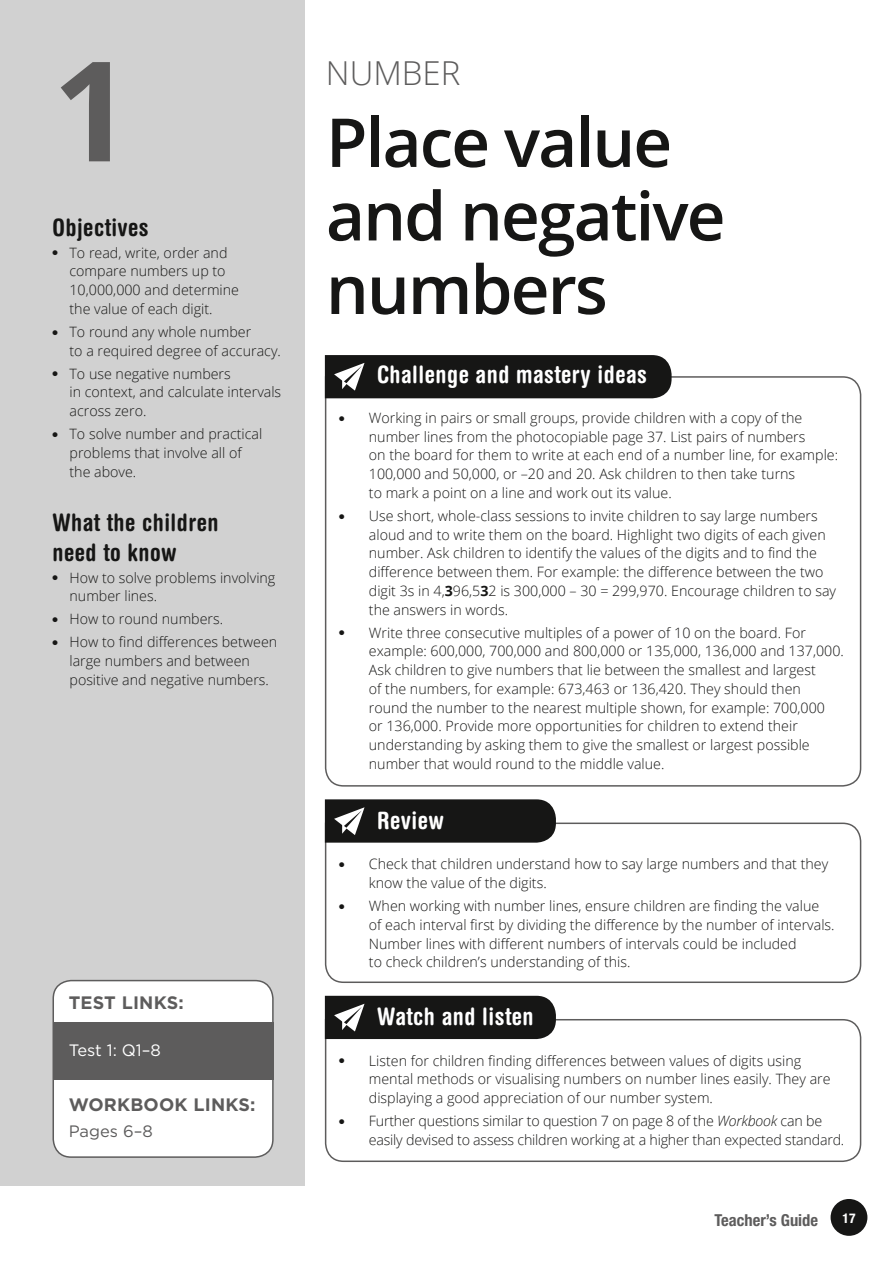
<style>
.page{position:relative;width:894px;height:1262px;background:#fff}
.page>*{position:absolute;margin:0;border:0;box-sizing:border-box;transform-origin:0 0}
.t1{font:700 139.05px "Open Sans";color:#5d5c5c}
.t2{font:600 67.5px/73.5px "Open Sans";letter-spacing:-.03em;color:#161615}
.t3{font:300 33px "Open Sans";color:#5d5c5c}
.t4{font:700 condensed 24px "Helvetica Rounded LT Std";letter-spacing:.02em;color:#fff}
.t5{font:700 condensed 24px/30px "Helvetica Rounded LT Std";letter-spacing:.02em;color:#161615}
.t6{font:700 18px "Gotham";letter-spacing:.01em;color:#5d5c5c}
.t7{font:700 condensed 16.5px "Helvetica Neue LT Std";color:#5d5c5c}
.t8{font:16.5px "Gotham";letter-spacing:-.005em;color:#fff}
.t9{font:16.5px "Gotham";color:#5d5c5c}
.t10{font:300 14.25px/18.8px "Open Sans";color:#161615}
.t11{font:700 condensed 13.5px "Helvetica Neue LT Std";color:#fff}
.s1{font-weight:700}
.s2{font-style:italic}
</style>
<div class="page">
<div style="left:0;top:0;width:305px;height:1185px;background:#d1d1d1"></div>
<div style="left:830px;top:1199px;width:37px;height:36px;background:#161615;border-radius:50%"></div>
<svg style="left:324px;top:375px;width:538px;height:412px"></svg>
<div style="left:325px;top:355px;width:347px;height:43px;background:#161615"></div>
<svg style="left:324px;top:822px;width:538px;height:161px"></svg>
<svg style="left:325px;top:799px;width:231px;height:43px;background:#232322"></svg>
<svg style="left:324px;top:1018px;width:538px;height:144px"></svg>
<div style="left:325px;top:996px;width:231px;height:43px;background:#161615"></div>
<div style="left:53px;top:980px;width:220px;height:177px;background:#fff;border-radius:18px"></div>
<div style="left:53px;top:980px;width:221px;height:178px;border:2px solid #5d5c5c;border-radius:18px"></div>
<div style="left:53px;top:1022px;width:220px;height:58px;background:#5d5c5c"></div>
<h1 class="t1" style="left:53px;top:13px;width:81px">1</h1>
<h3 class="t5" style="left:53px;top:212px;width:98px">Objectives</h3>
<p class="t10" style="left:70px;top:243px;width:171px;text-indent:-17px">● To read, write, order and compare numbers up to<br>10,000,000 and determine the value of each digit.</p>
<p class="t10" style="left:70px;top:322px;width:213px;text-indent:-17px">● To round any whole number<br>to a required degree of accuracy.</p>
<p class="t10" style="left:70px;top:364px;width:213px;text-indent:-17px">● To use negative numbers<br>in context, and calculate intervals across zero.</p>
<p class="t10" style="left:70px;top:424px;width:194px;text-indent:-17px">● To solve number and practical problems that involve all of the above.</p>
<h3 class="t5" style="left:53px;top:507px;width:168px">What the children need to know</h3>
<p class="t10" style="left:70px;top:568px;width:207px;text-indent:-17px">● How to solve problems involving number lines.</p>
<p class="t10" style="left:53px;top:609px;width:172px">● How to round numbers.</p>
<p class="t10" style="left:70px;top:632px;width:209px;text-indent:-17px">● How to find differences between large numbers and between positive and negative numbers.</p>
<p class="t6" style="left:69px;top:992px;width:117px">TEST LINKS:</p>
<p class="t8" style="left:69px;top:1041px;width:94px">Test 1: Q1–8</p>
<p class="t6" style="left:69px;top:1094px;width:188px">WORKBOOK LINKS:</p>
<p class="t9" style="left:69px;top:1121px;width:86px">Pages 6–8</p>
<h3 class="t3" style="left:326px;top:50px;width:136px">NUMBER</h3>
<h2 class="t2" style="left:326px;top:104px;width:401px">Place value and negative numbers</h2>
<h3 class="t4" style="left:377px;top:359px;width:271px">Challenge and mastery ideas</h3>
<p class="t10" style="left:369px;top:408px;width:471px;text-indent:-30px">● Working in pairs or small groups, provide children with a copy of the number lines from the photocopiable page 37. List pairs of numbers<br>on the board for them to write at each end of a number line, for example:<br>100,000 and 50,000, or –20 and 20. Ask children to then take turns<br>to mark a point on a line and work out its value.</p>
<p class="t10" style="left:369px;top:506px;width:469px;text-indent:-30px">● Use short, whole-class sessions to invite children to say large numbers aloud and to write them on the board. Highlight two digits of each given number. Ask children to identify the values of the digits and to find the difference between them. For example: the difference between the two digit 3s in 4,<span class="s1">3</span>96,5<span class="s1">3</span>2 is 300,000 – 30 = 299,970. Encourage children to say the answers in words.</p>
<p class="t10" style="left:369px;top:623px;width:476px;text-indent:-30px">● Write three consecutive multiples of a power of 10 on the board. For example: 600,000, 700,000 and 800,000 or 135,000, 136,000 and 137,000.<br>Ask children to give numbers that lie between the smallest and largest<br>of the numbers, for example: 673,463 or 136,420. They should then<br>round the number to the nearest multiple shown, for example: 700,000<br>or 136,000. Provide more opportunities for children to extend their understanding by asking them to give the smallest or largest possible number that would round to the middle value.</p>
<h3 class="t4" style="left:377px;top:805px;width:68px">Review</h3>
<p class="t10" style="left:369px;top:854px;width:461px;text-indent:-30px">● Check that children understand how to say large numbers and that they know the value of the digits.</p>
<p class="t10" style="left:369px;top:896px;width:467px;text-indent:-30px">● When working with number lines, ensure children are finding the value of each interval first by dividing the difference by the number of intervals.<br>Number lines with different numbers of intervals could be included<br>to check children’s understanding of this.</p>
<h3 class="t4" style="left:377px;top:1002px;width:158px">Watch and listen</h3>
<p class="t10" style="left:369px;top:1050px;width:463px;text-indent:-30px">● Listen for children finding differences between values of digits using mental methods or visualising numbers on number lines easily. They are displaying a good appreciation of our number system.</p>
<p class="t10" style="left:369px;top:1111px;width:477px;text-indent:-30px">● Further questions similar to question 7 on page 8 of the <span class="s2">Workbook</span> can be easily devised to assess children working at a higher than expected standard.</p>
<p class="t7" style="left:714px;top:1210px;width:105px">Teacher’s Guide</p>
<p class="t11" style="left:842px;top:1209px;width:14px">17</p>
</div>
